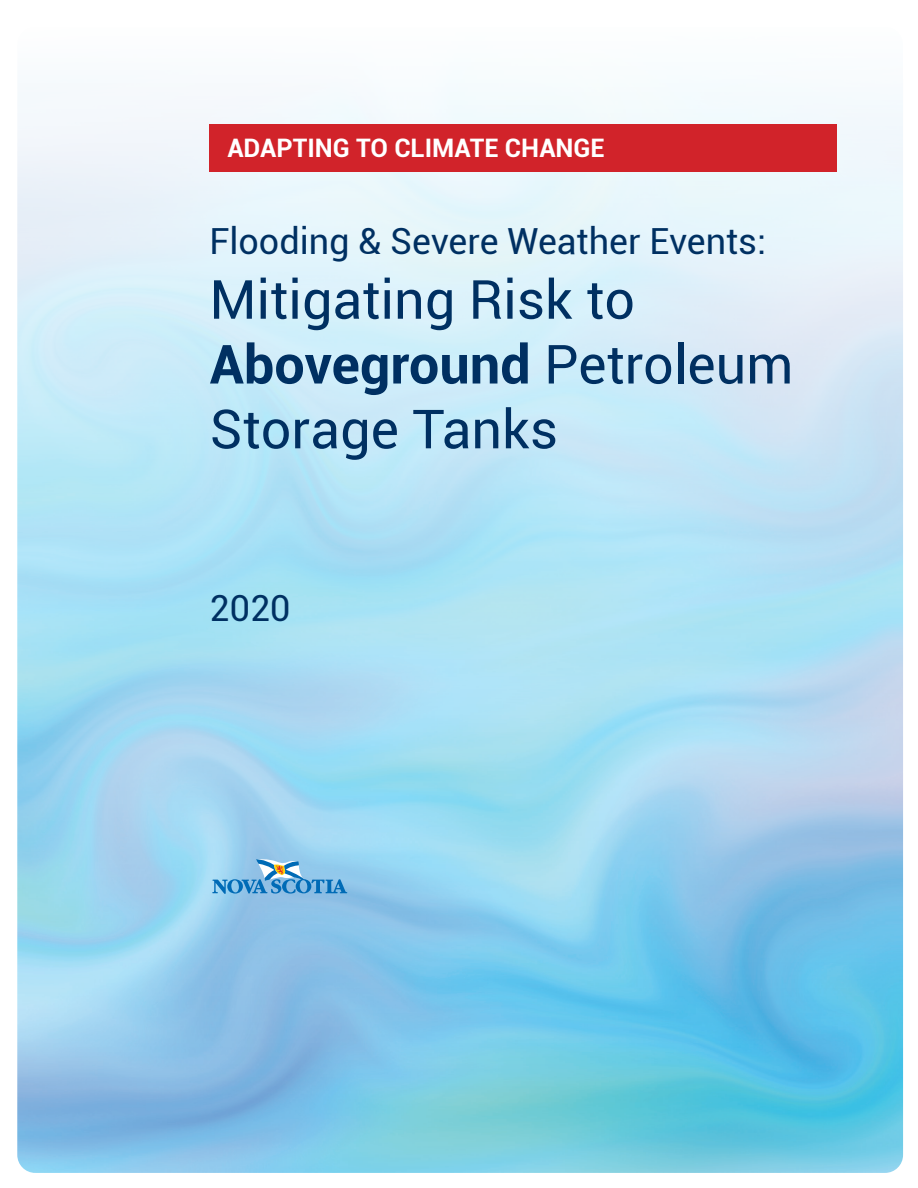
<style>
.page{position:relative;width:918px;height:1188px;background:#fff}
.page>*{position:absolute;margin:0;border:0;box-sizing:border-box;transform-origin:0 0}
.t1{font:54px/64.8px "Roboto";color:#003062}
.t2{font:36px "Roboto";color:#003062}
.t3{font:700 25.5px "Roboto";color:#fff}
.s1{font-weight:700}
</style>
<div class="page">
<img style="left:17px;top:84px;width:886px;height:1089px">
<svg style="left:212px;top:859px;width:135px;height:35px;background:#7ab5db"></svg>
<div style="left:210px;top:124px;width:627px;height:48px;background:#d1232a"></div>
<p class="t3" style="left:227px;top:130px;width:379px">ADAPTING TO CLIMATE CHANGE</p>
<p class="t2" style="left:210px;top:216px;width:558px">Flooding &amp; Severe Weather Events:</p>
<p class="t1" style="left:210px;top:265px;width:585px">Mitigating Risk to<br><span class="s1">Aboveground</span> Petroleum<br>Storage Tanks</p>
<p class="t2" style="left:210px;top:583px;width:83px">2020</p>
</div>
